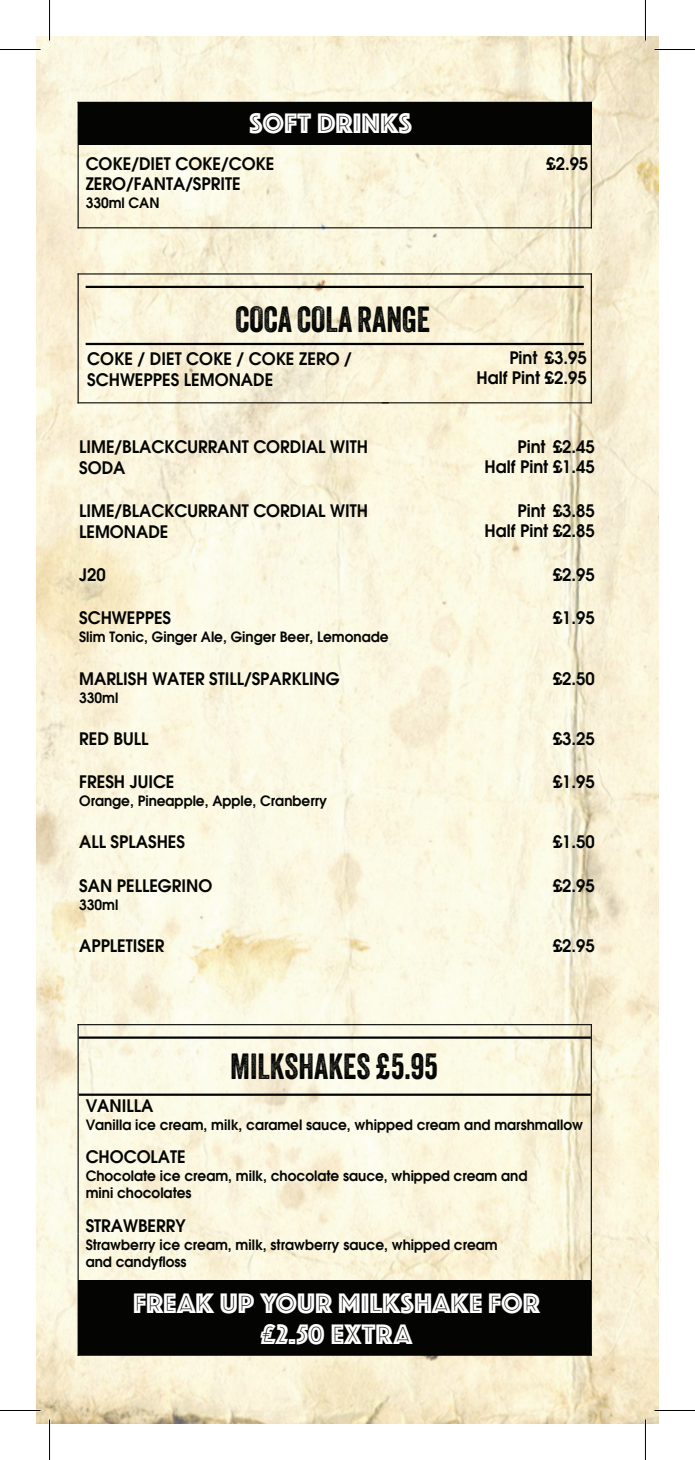
<style>
.page{position:relative;width:695px;height:1460px;background:#fff}
.page>*{position:absolute;margin:0;border:0;box-sizing:border-box;transform-origin:0 0}
.t1{font:35.25px "Veneer";color:#040503;scale:.96 1}
.t2{font:29.25px/31.5px "Phosphate Inline";color:#fff;text-align:center}
.t3{font:600 17.25px/20.7px "Avant Garde";color:#040503;scale:.96 1}
.t4{font:600 14.25px/17.1px "Avant Garde";color:#040503;scale:.96 1}
</style>
<div class="page">
<img style="left:37px;top:37px;width:621px;height:1386px">
<div style="left:80px;top:102px;width:511px;height:43px;background:#040503"></div>
<hr style="left:77px;top:102px;width:2px;height:42px;background:#040503">
<hr style="left:78px;top:102px;width:513px;height:1px;background:#040503">
<hr style="left:77px;top:145px;width:2px;height:83px;background:#040503">
<hr style="left:78px;top:227px;width:307px;height:1px;background:#040503">
<hr style="left:590px;top:145px;width:1px;height:83px;background:#040503">
<hr style="left:386px;top:227px;width:205px;height:1px;background:#040503">
<hr style="left:87px;top:286px;width:495px;height:2px;background:#040503">
<hr style="left:87px;top:343px;width:495px;height:2px;background:#040503">
<hr style="left:77px;top:274px;width:2px;height:70px;background:#040503">
<hr style="left:78px;top:273px;width:513px;height:1px;background:#040503">
<hr style="left:590px;top:274px;width:1px;height:70px;background:#040503">
<hr style="left:77px;top:346px;width:2px;height:57px;background:#040503">
<hr style="left:78px;top:402px;width:310px;height:1px;background:#040503">
<hr style="left:590px;top:346px;width:1px;height:57px;background:#040503">
<hr style="left:382px;top:402px;width:209px;height:1px;background:#040503">
<div style="left:80px;top:1280px;width:509px;height:74px;background:#040503"></div>
<hr style="left:80px;top:1036px;width:509px;height:2px;background:#040503">
<hr style="left:80px;top:1093px;width:509px;height:3px;background:#040503">
<hr style="left:77px;top:1024px;width:2px;height:71px;background:#040503">
<hr style="left:78px;top:1024px;width:513px;height:1px;background:#040503">
<hr style="left:590px;top:1024px;width:1px;height:71px;background:#040503">
<hr style="left:77px;top:1096px;width:2px;height:59px;background:#040503">
<hr style="left:590px;top:1096px;width:1px;height:59px;background:#040503">
<hr style="left:77px;top:1156px;width:2px;height:77px;background:#040503">
<hr style="left:590px;top:1156px;width:1px;height:77px;background:#040503">
<hr style="left:77px;top:1234px;width:2px;height:45px;background:#040503">
<hr style="left:590px;top:1234px;width:1px;height:45px;background:#040503">
<hr style="left:77px;top:1281px;width:2px;height:74px;background:#040503">
<hr style="left:590px;top:1281px;width:1px;height:74px;background:#040503">
<hr style="left:78px;top:1354px;width:513px;height:1px;background:#040503">
<hr style="left:0;top:1409px;width:40px;height:2px;background:#fff">
<hr style="left:654px;top:1409px;width:40px;height:2px;background:#fff">
<hr style="left:644px;top:0;width:2px;height:41px;background:#fff">
<hr style="left:644px;top:1419px;width:2px;height:41px;background:#fff">
<hr style="left:0;top:49px;width:40px;height:1px;background:#000">
<hr style="left:654px;top:49px;width:40px;height:1px;background:#000">
<hr style="left:0;top:1410px;width:40px;height:1px;background:#000">
<hr style="left:654px;top:1410px;width:40px;height:1px;background:#000">
<hr style="left:49px;top:0;width:1px;height:41px;background:#000">
<hr style="left:49px;top:1419px;width:1px;height:41px;background:#000">
<hr style="left:645px;top:0;width:1px;height:41px;background:#000">
<hr style="left:645px;top:1419px;width:1px;height:41px;background:#000">
<h2 class="t2" style="left:249px;top:106px;width:164px">SOFT DRINKS</h2>
<p class="t3" style="left:86px;top:153px;width:198px">COKE/DIET COKE/COKE<br>ZERO/FANTA/SPRITE</p>
<p class="t4" style="left:86px;top:194px;width:78px">330ml CAN</p>
<p class="t3" style="left:546px;top:153px;width:45px">£2.95</p>
<h1 class="t1" style="left:235px;top:298px;width:204px">COCA COLA RANGE</h1>
<p class="t3" style="left:87px;top:348px;width:277px">COKE / DIET COKE / COKE ZERO /<br>SCHWEPPES LEMONADE</p>
<p class="t3" style="left:476px;top:348px;width:116px;line-height:19.8px;text-align:right">Pint £3.95<br>Half Pint £2.95</p>
<p class="t3" style="left:79px;top:436px;width:302px">LIME/BLACKCURRANT CORDIAL WITH<br>SODA</p>
<p class="t3" style="left:484px;top:436px;width:116px;line-height:19.8px;text-align:right">Pint £2.45<br>Half Pint £1.45</p>
<p class="t3" style="left:79px;top:500px;width:302px">LIME/BLACKCURRANT CORDIAL WITH<br>LEMONADE</p>
<p class="t3" style="left:484px;top:500px;width:116px;line-height:19.8px;text-align:right">Pint £3.85<br>Half Pint £2.85</p>
<p class="t3" style="left:79px;top:564px;width:29px">J20</p>
<p class="t3" style="left:552px;top:564px;width:45px">£2.95</p>
<p class="t3" style="left:79px;top:607px;width:97px">SCHWEPPES</p>
<p class="t4" style="left:79px;top:628px;width:323px">Slim Tonic, Ginger Ale, Ginger Beer, Lemonade</p>
<p class="t3" style="left:552px;top:607px;width:45px">£1.95</p>
<p class="t3" style="left:79px;top:668px;width:273px">MARLISH WATER STILL/SPARKLING</p>
<p class="t4" style="left:79px;top:688px;width:42px">330ml</p>
<p class="t3" style="left:552px;top:668px;width:45px">£2.50</p>
<p class="t3" style="left:79px;top:728px;width:74px">RED BULL</p>
<p class="t3" style="left:552px;top:728px;width:45px">£3.25</p>
<p class="t3" style="left:79px;top:771px;width:101px">FRESH JUICE</p>
<p class="t4" style="left:79px;top:792px;width:259px">Orange, Pineapple, Apple, Cranberry</p>
<p class="t3" style="left:552px;top:771px;width:45px">£1.95</p>
<p class="t3" style="left:79px;top:831px;width:112px">ALL SPLASHES</p>
<p class="t3" style="left:552px;top:831px;width:45px">£1.50</p>
<p class="t3" style="left:79px;top:875px;width:140px">SAN PELLEGRINO</p>
<p class="t4" style="left:79px;top:895px;width:42px">330ml</p>
<p class="t3" style="left:552px;top:875px;width:45px">£2.95</p>
<p class="t3" style="left:79px;top:935px;width:90px">APPLETISER</p>
<p class="t3" style="left:552px;top:935px;width:45px">£2.95</p>
<h1 class="t1" style="left:230px;top:1045px;width:218px">MILKSHAKES £5.95</h1>
<p class="t3" style="left:86px;top:1095px;width:72px">VANILLA</p>
<p class="t4" style="left:86px;top:1116px;width:519px">Vanilla ice cream, milk, caramel sauce, whipped cream and marshmallow</p>
<p class="t3" style="left:86px;top:1146px;width:106px">CHOCOLATE</p>
<p class="t4" style="left:86px;top:1167px;width:461px">Chocolate ice cream, milk, chocolate sauce, whipped cream and mini chocolates</p>
<p class="t3" style="left:86px;top:1215px;width:106px">STRAWBERRY</p>
<p class="t4" style="left:86px;top:1235px;width:430px">Strawberry ice cream, milk, strawberry sauce, whipped cream and candyfloss</p>
<h2 class="t2" style="left:133px;top:1285px;width:408px">FREAK UP YOUR MILKSHAKE FOR £2.50 EXTRA</h2>
</div>
